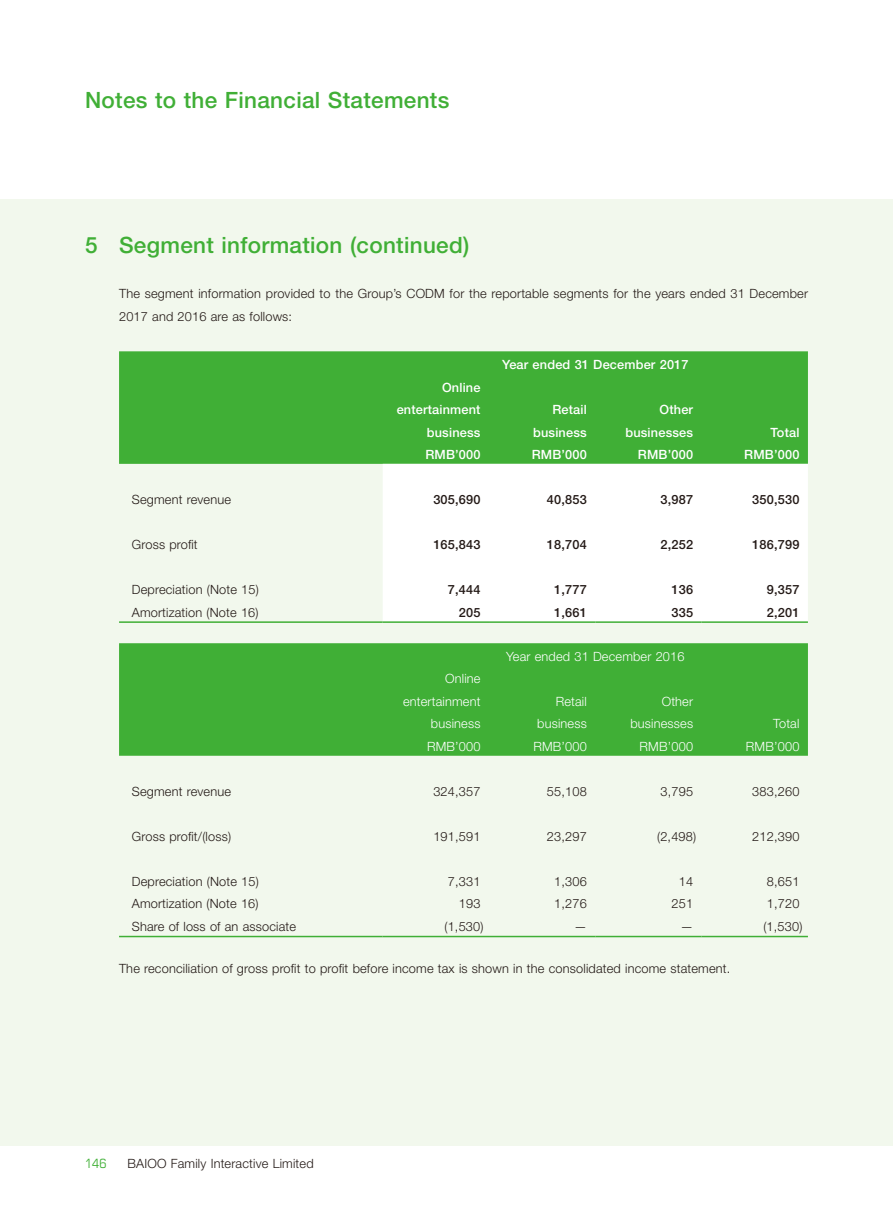
<style>
.page{position:relative;width:893px;height:1212px;background:#fff}
.page>*{position:absolute;margin:0;border:0;box-sizing:border-box;transform-origin:0 0}
.t1{font:500 22.5px "Helvetica Neue";letter-spacing:.015em;color:#40af36}
.t2{font:300 12.75px/22.5px "Helvetica Neue";letter-spacing:.015em;color:#231916}
.t3{font:500 12.75px/22.5px "Helvetica Neue";letter-spacing:.015em;color:#fff;text-align:right}
.t4{font:300 12.75px/22.5px "Helvetica Neue";letter-spacing:.015em;color:#fff;text-align:right}
.t5{font:500 12.75px "Helvetica Neue";letter-spacing:.015em;color:#231916}
.t6{font:condensed 12.75px "Eurostile";color:#40af36}
</style>
<div class="page">
<div style="left:0;top:200px;width:893px;height:946px;background:#f2f8ed"></div>
<div style="left:119px;top:351px;width:689px;height:113px;background:#40af36"></div>
<div style="left:383px;top:464px;width:425px;height:157px;background:#fff"></div>
<hr style="left:119px;top:621px;width:264px;height:2px;background:#40af36">
<hr style="left:383px;top:621px;width:106px;height:2px;background:#40af36">
<hr style="left:489px;top:621px;width:106px;height:2px;background:#40af36">
<hr style="left:595px;top:621px;width:107px;height:2px;background:#40af36">
<hr style="left:702px;top:621px;width:106px;height:2px;background:#40af36">
<div style="left:119px;top:643px;width:689px;height:113px;background:#40af36"></div>
<hr style="left:383px;top:936px;width:106px;height:1px;background:#40af36">
<hr style="left:489px;top:936px;width:106px;height:1px;background:#40af36">
<hr style="left:595px;top:936px;width:107px;height:1px;background:#40af36">
<hr style="left:702px;top:936px;width:106px;height:1px;background:#40af36">
<hr style="left:119px;top:936px;width:264px;height:1px;background:#40af36">
<h1 class="t1" style="left:85px;top:86px;width:366px">Notes to the Financial Statements</h1>
<h1 class="t1" style="left:85px;top:232px;width:386px">5 Segment information (continued)</h1>
<p class="t2" style="left:119px;top:282px;width:690px">The segment information provided to the Group’s CODM for the reportable segments for the years ended 31 December<br>2017 and 2016 are as follows:</p>
<p class="t3" style="left:502px;top:353px;width:188px">Year ended 31 December 2017</p>
<p class="t3" style="left:397px;top:376px;width:85px">Online entertainment business</p>
<p class="t3" style="left:533px;top:398px;width:55px">Retail business</p>
<p class="t3" style="left:625px;top:398px;width:69px">Other businesses</p>
<p class="t3" style="left:771px;top:421px;width:30px">Total</p>
<p class="t3" style="left:425px;top:443px;width:57px">RMB’000</p>
<p class="t3" style="left:532px;top:443px;width:57px">RMB’000</p>
<p class="t3" style="left:638px;top:443px;width:57px">RMB’000</p>
<p class="t3" style="left:744px;top:443px;width:57px">RMB’000</p>
<p class="t2" style="left:132px;top:488px;width:101px">Segment revenue</p>
<p class="t5" style="left:433px;top:492px;width:49px">305,690</p>
<p class="t5" style="left:547px;top:492px;width:41px">40,853</p>
<p class="t5" style="left:660px;top:492px;width:34px">3,987</p>
<p class="t5" style="left:752px;top:492px;width:49px">350,530</p>
<p class="t2" style="left:132px;top:533px;width:67px">Gross profit</p>
<p class="t5" style="left:433px;top:537px;width:49px">165,843</p>
<p class="t5" style="left:547px;top:537px;width:41px">18,704</p>
<p class="t5" style="left:660px;top:537px;width:34px">2,252</p>
<p class="t5" style="left:752px;top:537px;width:49px">186,799</p>
<p class="t2" style="left:132px;top:578px;width:129px">Depreciation (Note 15)</p>
<p class="t5" style="left:448px;top:582px;width:34px">7,444</p>
<p class="t5" style="left:554px;top:582px;width:34px">1,777</p>
<p class="t5" style="left:671px;top:582px;width:23px">136</p>
<p class="t5" style="left:767px;top:582px;width:34px">9,357</p>
<p class="t2" style="left:132px;top:600px;width:128px">Amortization (Note 16)</p>
<p class="t5" style="left:459px;top:604px;width:23px">205</p>
<p class="t5" style="left:554px;top:604px;width:34px">1,661</p>
<p class="t5" style="left:671px;top:604px;width:23px">335</p>
<p class="t5" style="left:767px;top:604px;width:34px">2,201</p>
<p class="t4" style="left:506px;top:645px;width:180px">Year ended 31 December 2016</p>
<p class="t4" style="left:403px;top:667px;width:79px">Online entertainment business</p>
<p class="t4" style="left:537px;top:690px;width:51px">Retail business</p>
<p class="t4" style="left:630px;top:690px;width:64px">Other businesses</p>
<p class="t4" style="left:773px;top:712px;width:28px">Total</p>
<p class="t4" style="left:427px;top:735px;width:55px">RMB’000</p>
<p class="t4" style="left:533px;top:735px;width:55px">RMB’000</p>
<p class="t4" style="left:640px;top:735px;width:55px">RMB’000</p>
<p class="t4" style="left:746px;top:735px;width:55px">RMB’000</p>
<p class="t2" style="left:132px;top:780px;width:101px">Segment revenue</p>
<p class="t2" style="left:433px;top:780px;width:49px">324,357</p>
<p class="t2" style="left:547px;top:780px;width:41px">55,108</p>
<p class="t2" style="left:660px;top:780px;width:34px">3,795</p>
<p class="t2" style="left:752px;top:780px;width:49px">383,260</p>
<p class="t2" style="left:132px;top:825px;width:101px">Gross profit/(loss)</p>
<p class="t2" style="left:433px;top:825px;width:49px">191,591</p>
<p class="t2" style="left:547px;top:825px;width:41px">23,297</p>
<p class="t2" style="left:657px;top:825px;width:41px">(2,498)</p>
<p class="t2" style="left:752px;top:825px;width:49px">212,390</p>
<p class="t2" style="left:132px;top:870px;width:129px">Depreciation (Note 15)</p>
<p class="t2" style="left:448px;top:870px;width:34px">7,331</p>
<p class="t2" style="left:554px;top:870px;width:34px">1,306</p>
<p class="t2" style="left:679px;top:870px;width:16px">14</p>
<p class="t2" style="left:767px;top:870px;width:34px">8,651</p>
<p class="t2" style="left:132px;top:892px;width:128px">Amortization (Note 16)</p>
<p class="t2" style="left:459px;top:892px;width:23px">193</p>
<p class="t2" style="left:554px;top:892px;width:34px">1,276</p>
<p class="t2" style="left:671px;top:892px;width:23px">251</p>
<p class="t2" style="left:767px;top:892px;width:34px">1,720</p>
<p class="t2" style="left:132px;top:915px;width:166px">Share of loss of an associate</p>
<p class="t2" style="left:444px;top:915px;width:41px">(1,530)</p>
<p class="t2" style="left:574px;top:915px;width:14px">—</p>
<p class="t2" style="left:680px;top:915px;width:14px">—</p>
<p class="t2" style="left:763px;top:915px;width:41px">(1,530)</p>
<p class="t2" style="left:119px;top:956px;width:613px">The reconciliation of gross profit to profit before income tax is shown in the consolidated income statement.</p>
<p class="t6" style="left:85px;top:1155px;width:23px">146</p>
<p class="t2" style="left:128px;top:1151px;width:188px">BAIOO Family Interactive Limited</p>
</div>
